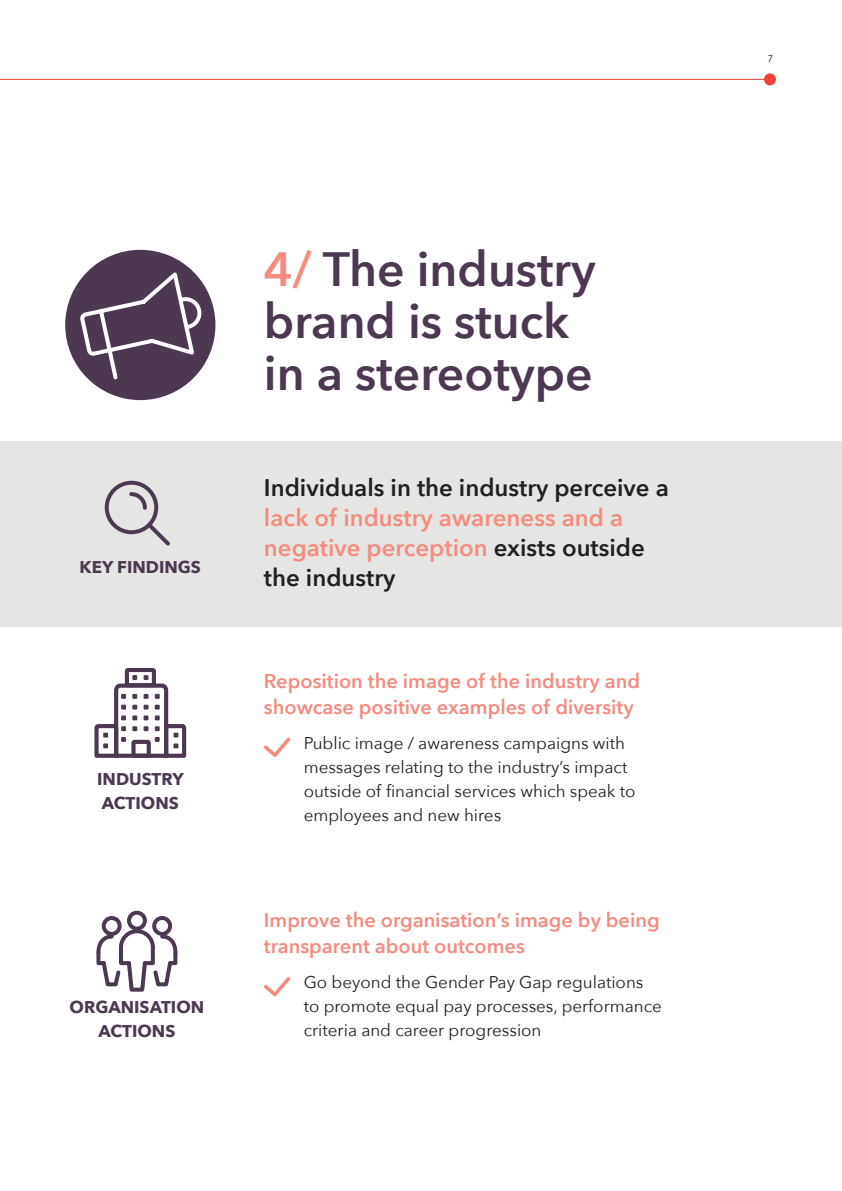
<style>
.page{position:relative;width:842px;height:1191px;background:#fff}
.page>*{position:absolute;margin:0;border:0;box-sizing:border-box;transform-origin:0 0}
.t1{font:600 48px/52px "Avenir Next";color:#4d3852}
.t2{font:600 24px/30px "Avenir Next";color:#f48c80}
.t3{font:600 24px "Avenir Next";color:#231f20}
.t4{font:600 20px/26px "Avenir Next";color:#f48c80}
.t5{font:17px/24px "Avenir Next";color:#231f20}
.t6{font:700 17px/24px "Avenir Next";color:#4d3852;text-align:center}
.t7{font:10px "Avenir Next";color:#231f20}
.s1{color:#f48c80}
.s2{color:#231f20}
</style>
<div class="page">
<div style="left:0;top:441px;width:842px;height:185px;background:#e5e6e3"></div>
<hr style="left:0;top:79px;width:770px;height:1px;background:#ee423a">
<div style="left:764px;top:73px;width:12px;height:12px;background:#ee423a;border-radius:50%"></div>
<div style="left:105px;top:481px;width:53px;height:53px;border:4px solid #4d3852;border-radius:50%"></div>
<svg style="left:144px;top:519px;width:26px;height:27px"></svg>
<svg style="left:129px;top:490px;width:20px;height:20px"></svg>
<div style="left:102px;top:916px;width:20px;height:20px;border:4px solid #4d3852;border-radius:50%"></div>
<div style="left:152px;top:916px;width:20px;height:20px;border:4px solid #4d3852;border-radius:50%"></div>
<svg style="left:96px;top:927px;width:82px;height:65px"></svg>
<div style="left:127px;top:910px;width:20px;height:20px;border:4px solid #4d3852;border-radius:50%"></div>
<div style="left:65px;top:250px;width:150px;height:150px;background:#4d3852;border-radius:50%"></div>
<svg style="left:264px;top:737px;width:26px;height:20px"></svg>
<svg style="left:264px;top:977px;width:26px;height:19px"></svg>
<svg style="left:94px;top:667px;width:93px;height:91px"></svg>
<svg style="left:77px;top:267px;width:128px;height:115px"></svg>
<p class="t6" style="left:80px;top:554px;width:123px">KEY FINDINGS</p>
<p class="t6" style="left:97px;top:767px;width:88px;text-align:left">INDUSTRY<br>ACTIONS</p>
<p class="t6" style="left:70px;top:995px;width:136px">ORGANISATION<br>ACTIONS</p>
<h1 class="t1" style="left:264px;top:242px;width:333px"><span class="s1">4/</span> The industry brand is stuck in a stereotype</h1>
<h2 class="t3" style="left:264px;top:467px;width:406px">Individuals in the industry perceive a</h2>
<h2 class="t2" style="left:264px;top:502px;width:382px">lack of industry awareness and a negative perception <span class="s2">exists outside the industry</span></h2>
<p class="t4" style="left:264px;top:667px;width:378px">Reposition the image of the industry and showcase positive examples of diversity</p>
<p class="t5" style="left:304px;top:730px;width:333px">Public image / awareness campaigns with messages relating to the industry’s impact outside of financial services which speak to employees and new hires</p>
<p class="t4" style="left:264px;top:906px;width:397px">Improve the organisation’s image by being transparent about outcomes</p>
<p class="t5" style="left:304px;top:969px;width:360px">Go beyond the Gender Pay Gap regulations to promote equal pay processes, performance criteria and career progression</p>
<p class="t7" style="left:767px;top:50px;width:7px">7</p>
</div>
